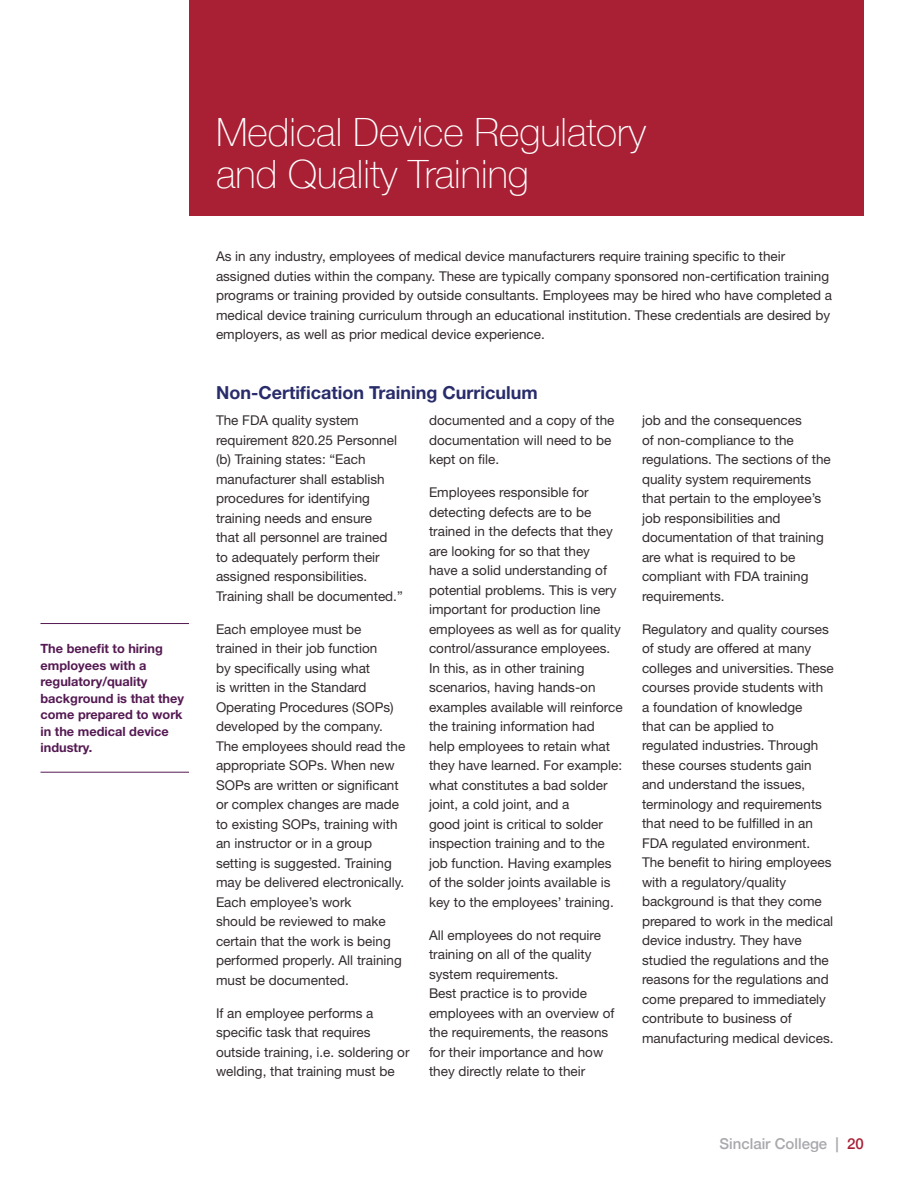
<style>
.page{position:relative;width:918px;height:1188px;background:#fff}
.page>*{position:absolute;margin:0;border:0;box-sizing:border-box;transform-origin:0 0}
.t1{font:100 39px/42px "Helvetica Neue";color:#fff}
.t2{font:700 18px "Helvetica Neue LT Std";color:#292c6b}
.t3{font:500 15px "Helvetica Neue";color:#a8a9ad}
.t4{font:13.5px/19.5px "Helvetica Neue LT Std";color:#332c2f}
.t5{font:700 12.75px/16.5px "Helvetica Neue LT Std";color:#551a53}
.s1{color:#a91f34}
</style>
<div class="page">
<div style="left:189px;top:0;width:675px;height:216px;background:#a91f34"></div>
<hr style="left:40px;top:623px;width:149px;height:1px;background:#551a53">
<hr style="left:40px;top:772px;width:149px;height:1px;background:#551a53">
<p class="t5" style="left:40px;top:640px;width:145px">The benefit to hiring employees with a regulatory/quality background is that they come prepared to work in the medical device industry.</p>
<h1 class="t1" style="left:216px;top:109px;width:432px">Medical Device Regulatory and Quality Training</h1>
<p class="t4" style="left:216px;top:246px;width:618px">As in any industry, employees of medical device manufacturers require training specific to their assigned duties within the company. These are typically company sponsored non-certification training programs or training provided by outside consultants. Employees may be hired who have completed a medical device training curriculum through an educational institution. These credentials are desired by employers, as well as prior medical device experience.</p>
<h2 class="t2" style="left:216px;top:382px;width:323px">Non-Certification Training Curriculum</h2>
<p class="t4" style="left:216px;top:411px;width:188px">The FDA quality system requirement 820.25 Personnel (b) Training states: “Each manufacturer shall establish procedures for identifying training needs and ensure<br>that all personnel are trained to adequately perform their assigned responsibilities.<br>Training shall be documented.”</p>
<p class="t4" style="left:216px;top:619px;width:191px">Each employee must be trained in their job function<br>by specifically using what<br>is written in the Standard<br>Operating Procedures (SOPs) developed by the company.<br>The employees should read the appropriate SOPs. When new<br>SOPs are written or significant or complex changes are made to existing SOPs, training with an instructor or in a group setting is suggested. Training may be delivered electronically.<br>Each employee’s work<br>should be reviewed to make certain that the work is being performed properly. All training must be documented.</p>
<p class="t4" style="left:216px;top:1003px;width:195px">If an employee performs a specific task that requires outside training, i.e. soldering or welding, that training must be</p>
<p class="t4" style="left:429px;top:411px;width:187px">documented and a copy of the documentation will need to be kept on file.</p>
<p class="t4" style="left:429px;top:483px;width:195px">Employees responsible for detecting defects are to be trained in the defects that they are looking for so that they<br>have a solid understanding of potential problems. This is very important for production line employees as well as for quality control/assurance employees.<br>In this, as in other training scenarios, having hands-on examples available will reinforce the training information had help employees to retain what they have learned. For example: what constitutes a bad solder joint, a cold joint, and a<br>good joint is critical to solder inspection training and to the job function. Having examples of the solder joints available is key to the employees’ training.</p>
<p class="t4" style="left:429px;top:925px;width:187px">All employees do not require training on all of the quality system requirements.<br>Best practice is to provide employees with an overview of the requirements, the reasons for their importance and how they directly relate to their</p>
<p class="t4" style="left:642px;top:410px;width:190px">job and the consequences<br>of non-compliance to the regulations. The sections of the quality system requirements that pertain to the employee’s job responsibilities and documentation of that training are what is required to be compliant with FDA training requirements.</p>
<p class="t4" style="left:642px;top:619px;width:193px">Regulatory and quality courses of study are offered at many colleges and universities. These courses provide students with a foundation of knowledge<br>that can be applied to regulated industries. Through these courses students gain and understand the issues, terminology and requirements that need to be fulfilled in an<br>FDA regulated environment.<br>The benefit to hiring employees with a regulatory/quality background is that they come prepared to work in the medical device industry. They have studied the regulations and the reasons for the regulations and come prepared to immediately contribute to business of manufacturing medical devices.</p>
<p class="t3" style="left:719px;top:1131px;width:146px">Sinclair College | <span class="s1">20</span></p>
</div>
